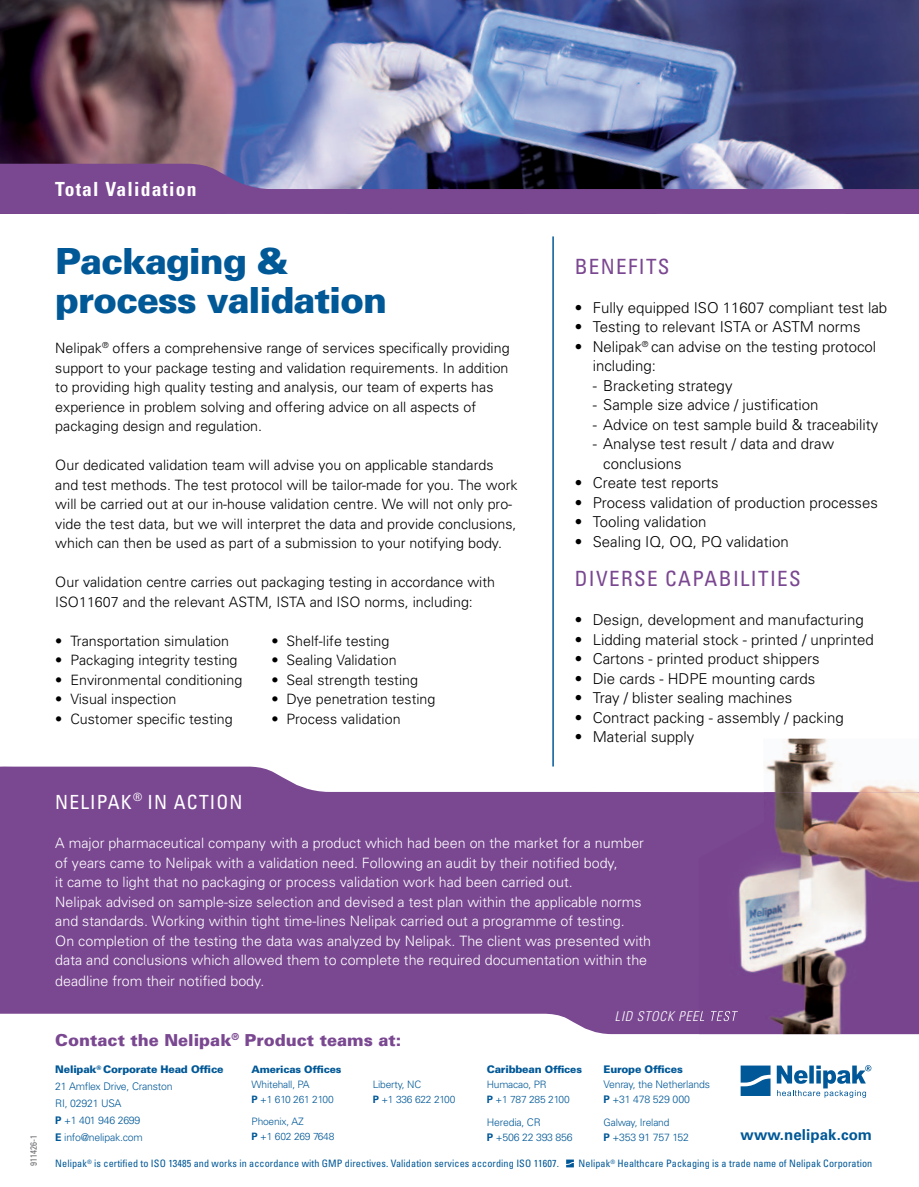
<style>
.page{position:relative;width:919px;height:1187px;background:#fff}
.page>*{position:absolute;margin:0;border:0;box-sizing:border-box;transform-origin:0 0}
.t1{font:900 36px/39px "Univers";letter-spacing:-.03em;color:#015897}
.t2{font:condensed 21px "Univers";letter-spacing:.065em;color:#7a4791}
.t3{font:condensed 19.5px "Univers";letter-spacing:.06em;color:#fff}
.t4{font:700 condensed 19.5px "Univers";letter-spacing:.06em;color:#fff}
.t5{font:900 16.5px "Univers";color:#7a4791}
.t6{font:300 15px/19.5px "Univers";color:#000}
.t7{font:700 15px "Univers LT Std";letter-spacing:.005em;color:#015897}
.t8{font:300 14.25px/19.5px "Univers";color:#000}
.t9{font:300 14.25px/19.5px "Univers";color:#fff}
.t10{font:italic 300 condensed 13.5px "Univers";letter-spacing:.06em;color:#fff}
.t11{font:300 10.5px/17px "Univers LT Std";letter-spacing:-.02em;color:#015897}
.t12{font:900 10.5px "Univers LT Std";letter-spacing:-.02em;color:#015897}
.t13{font:condensed 10.2px "Univers";letter-spacing:.01em;color:#015897}
.t14{font:300 10.2px/15px "Univers LT Std";letter-spacing:-.02em;color:#015897}
.t15{font:900 10.2px "Univers LT Std";letter-spacing:-.02em;color:#015897}
.t16{font:condensed 9px "Univers";letter-spacing:-.005em;color:#6c6d70}
.s1{font-weight:900}
.s2{font-weight:700}
.s3{font-size:10.2px}
</style>
<div class="page">
<img style="left:0;top:0;width:918px;height:164px">
<svg style="left:0;top:164px;width:918px;height:50px;background:#6d4f8a"></svg>
<hr style="left:552px;top:236px;width:2px;height:530px;background:#015897">
<svg style="left:0;top:766px;width:698px;height:267px;background:#895c9d"></svg>
<img style="left:698px;top:738px;width:220px;height:296px">
<img style="left:698px;top:792px;width:220px;height:241px">
<img style="left:698px;top:1010px;width:39px;height:10px">
<svg style="left:566px;top:1159px;width:8px;height:8px"></svg>
<svg style="left:776px;top:1065px;width:95px;height:32px"></svg>
<svg style="left:740px;top:1065px;width:30px;height:30px"></svg>
<h3 class="t4" style="left:55px;top:177px;width:143px">Total Validation</h3>
<h1 class="t1" style="left:55px;top:242px;width:333px">Packaging &amp; process validation</h1>
<p class="t8" style="left:55px;top:338px;width:456px">Nelipak<sup>®</sup> offers a comprehensive range of services specifically providing support to your package testing and validation requirements. In addition to providing high quality testing and analysis, our team of experts has experience in problem solving and offering advice on all aspects of packaging design and regulation.</p>
<p class="t8" style="left:55px;top:455px;width:463px">Our dedicated validation team will advise you on applicable standards and test methods. The test protocol will be tailor-made for you. The work will be carried out at our in-house validation centre. We will not only pro&shy;vide the test data, but we will interpret the data and provide conclusions, which can then be used as part of a submission to your notifying body.</p>
<p class="t8" style="left:55px;top:572px;width:441px">Our validation centre carries out packaging testing in accordance with<br>ISO11607 and the relevant ASTM, ISTA and ISO norms, including:</p>
<p class="t8" style="left:55px;top:631px;width:175px">• Transportation simulation</p>
<p class="t8" style="left:271px;top:631px;width:119px">• Shelf-life testing</p>
<p class="t8" style="left:55px;top:650px;width:184px">• Packaging integrity testing</p>
<p class="t8" style="left:271px;top:650px;width:127px">• Sealing Validation</p>
<p class="t8" style="left:55px;top:670px;width:188px">• Environmental conditioning</p>
<p class="t8" style="left:271px;top:670px;width:148px">• Seal strength testing</p>
<p class="t8" style="left:55px;top:689px;width:122px">• Visual inspection</p>
<p class="t8" style="left:271px;top:689px;width:165px">• Dye penetration testing</p>
<p class="t8" style="left:55px;top:709px;width:179px">• Customer specific testing</p>
<p class="t8" style="left:271px;top:709px;width:131px">• Process validation</p>
<h2 class="t2" style="left:574px;top:253px;width:96px">BENEFITS</h2>
<p class="t6" style="left:574px;top:298px;width:314px">• Fully equipped ISO 11607 compliant test lab</p>
<p class="t6" style="left:574px;top:317px;width:287px">• Testing to relevant ISTA or ASTM norms</p>
<p class="t6" style="left:592px;top:337px;width:285px;text-indent:-18px">• Nelipak<sup>®</sup> can advise on the testing protocol including:</p>
<p class="t6" style="left:592px;top:376px;width:141px">- Bracketing strategy</p>
<p class="t6" style="left:592px;top:395px;width:227px">- Sample size advice / justification</p>
<p class="t6" style="left:592px;top:415px;width:287px">- Advice on test sample build &amp; traceability</p>
<p class="t6" style="left:603px;top:434px;width:232px;text-indent:-10px">- Analyse test result / data and draw conclusions</p>
<p class="t6" style="left:574px;top:473px;width:145px">• Create test reports</p>
<p class="t6" style="left:574px;top:493px;width:305px">• Process validation of production processes</p>
<p class="t6" style="left:574px;top:512px;width:133px">• Tooling validation</p>
<p class="t6" style="left:574px;top:532px;width:215px">• Sealing IQ, OQ, PQ validation</p>
<h2 class="t2" style="left:574px;top:565px;width:228px">DIVERSE CAPABILITIES</h2>
<p class="t6" style="left:574px;top:610px;width:290px">• Design, development and manufacturing</p>
<p class="t6" style="left:574px;top:629px;width:300px">• Lidding material stock - printed / unprinted</p>
<p class="t6" style="left:574px;top:649px;width:246px">• Cartons - printed product shippers</p>
<p class="t6" style="left:574px;top:668px;width:242px">• Die cards - HDPE mounting cards</p>
<p class="t6" style="left:574px;top:688px;width:219px">• Tray / blister sealing machines</p>
<p class="t6" style="left:574px;top:707px;width:270px">• Contract packing - assembly / packing</p>
<p class="t6" style="left:574px;top:727px;width:121px">• Material supply</p>
<p class="t16" style="left:28px;top:1165px;width:32px;rotate:-90deg">911426-1</p>
<h3 class="t3" style="left:55px;top:790px;width:189px">NELIPAK<sup>®</sup> IN ACTION</h3>
<p class="t9" style="left:55px;top:833px;width:597px">A major pharmaceutical company with a product which had been on the market for a number of years came to Nelipak with a validation need. Following an audit by their notified body,<br>it came to light that no packaging or process validation work had been carried out.<br>Nelipak advised on sample-size selection and devised a test plan within the applicable norms and standards. Working within tight time-lines Nelipak carried out a programme of testing.<br>On completion of the testing the data was analyzed by Nelipak. The client was presented with data and conclusions which allowed them to complete the required documentation within the</p>
<p class="t9" style="left:55px;top:971px;width:211px">deadline from their notified body.</p>
<p class="t10" style="left:615px;top:1007px;width:123px">LID STOCK PEEL TEST</p>
<p class="t5" style="left:55px;top:1029px;width:347px">Contact the Nelipak<sup>®</sup> Product teams at:</p>
<p class="t11" style="left:55px;top:1060px;width:170px"><span class="s1">Nelipak</span><sup>®</sup> <span class="s1">Corporate Head Office<br></span>21 Amflex Drive, Cranston<br>RI, 02921 USA<br><span class="s2">P</span> +1 401 946 2699<br><span class="s2">E</span> info@nelipak.com</p>
<p class="t13" style="left:55px;top:1157px;width:505px">Nelipak<sup>®</sup> is certified to ISO 13485 and works in accordance with GMP directives. Validation services according ISO 11607.</p>
<p class="t13" style="left:578px;top:1157px;width:295px">Nelipak<sup>®</sup> Healthcare Packaging is a trade name of Nelipak Corporation</p>
<p class="t15" style="left:252px;top:1062px;width:91px">Americas Offices</p>
<p class="t14" style="left:252px;top:1076px;width:84px">Whitehall, PA<br><span class="s2">P</span> +1 610 261 2100</p>
<p class="t14" style="left:252px;top:1114px;width:84px">Phoenix, AZ<br><span class="s2">P</span> +1 602 269 7648</p>
<p class="t12" style="left:603px;top:1062px;width:81px">Europe Offices</p>
<p class="t11" style="left:603px;top:1076px;width:108px;line-height:15px">Venray, the Netherlands<br><span class="s2">P</span> +31 478 529 000</p>
<p class="t14" style="left:603px;top:1114px;width:67px">Galway, Ireland</p>
<p class="t11" style="left:603px;top:1128px;width:87px"><span class="s2">P</span> +353 91 757 152</p>
<p class="t12" style="left:487px;top:1062px;width:97px">Caribbean <span class="s3">Offices</span></p>
<p class="t14" style="left:487px;top:1076px;width:84px">Humacao, PR<br><span class="s2">P</span> +1 787 285 2100</p>
<p class="t11" style="left:487px;top:1114px;width:87px;line-height:15px">Heredia, CR<br><span class="s2">P</span> +506 22 393 856</p>
<p class="t14" style="left:372px;top:1076px;width:84px">Liberty, NC<br><span class="s2">P</span> +1 336 622 2100</p>
<p class="t7" style="left:740px;top:1126px;width:133px">www.nelipak.com</p>
</div>
